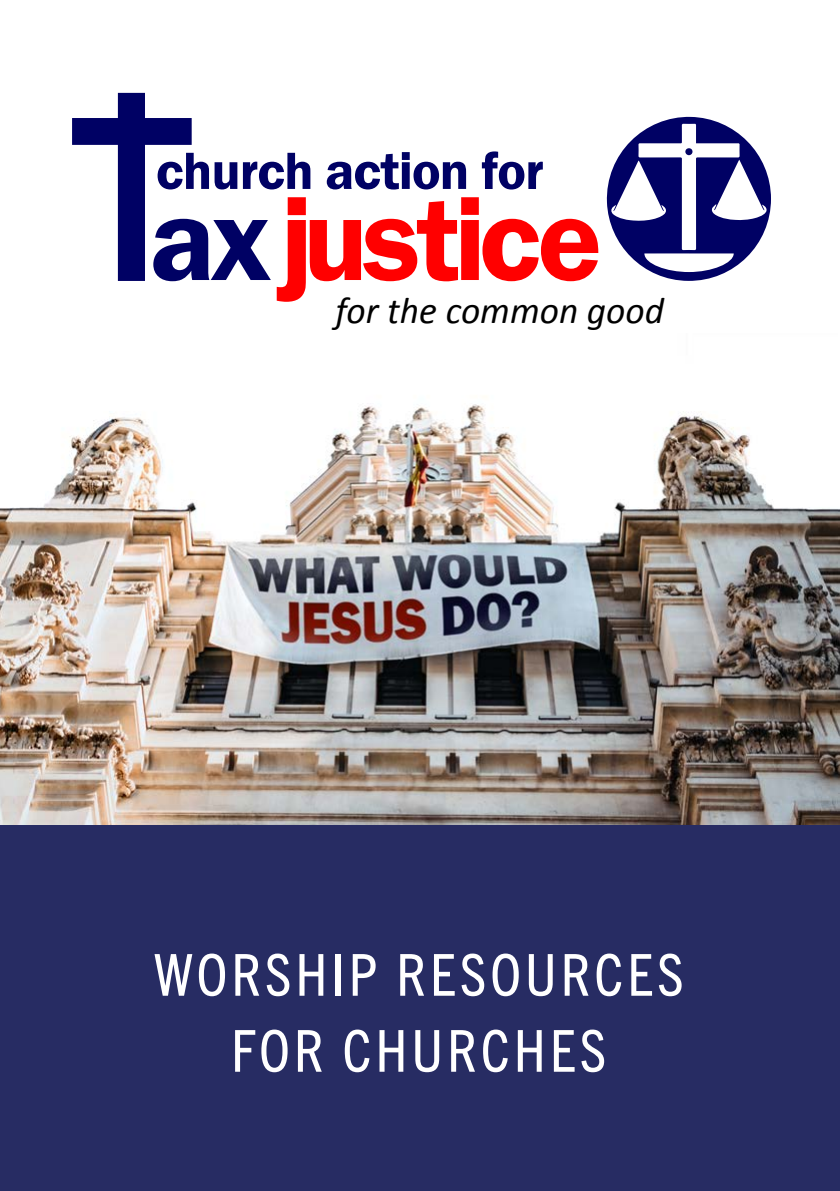
<style>
.page{position:relative;width:840px;height:1191px;background:#fff}
.page>*{position:absolute;margin:0;border:0;box-sizing:border-box;transform-origin:0 0}
.t1{font:121.6px "Franklin Gothic URW Dem";letter-spacing:-.045em;color:#f00}
.t2{font:condensed 58px/76px "Trade Gothic Next LT Pro";letter-spacing:.07em;color:#fff;text-align:center}
.t3{font:54.2px "Franklin Gothic URW Dem";letter-spacing:-.02em;color:#000164}
.t4{font:italic 37.4px "Calibri";color:#000}
.s1{color:#000164}
</style>
<div class="page">
<img style="left:0;top:404px;width:839px;height:421px">
<svg style="left:72px;top:93px;width:119px;height:188px"></svg>
<svg style="left:606px;top:116px;width:164px;height:165px"></svg>
<div style="left:0;top:825px;width:839px;height:366px;background:#272c63"></div>
<p class="t3" style="left:156px;top:137px;width:389px">church action for</p>
<h1 class="t1" style="left:150px;top:164px;width:454px"><span class="s1">ax</span>justice</h1>
<p class="t4" style="left:335px;top:285px;width:330px">for the common good</p>
<p class="t2" style="left:153px;top:933px;width:531px">WORSHIP RESOURCES<br>FOR CHURCHES</p>
</div>
